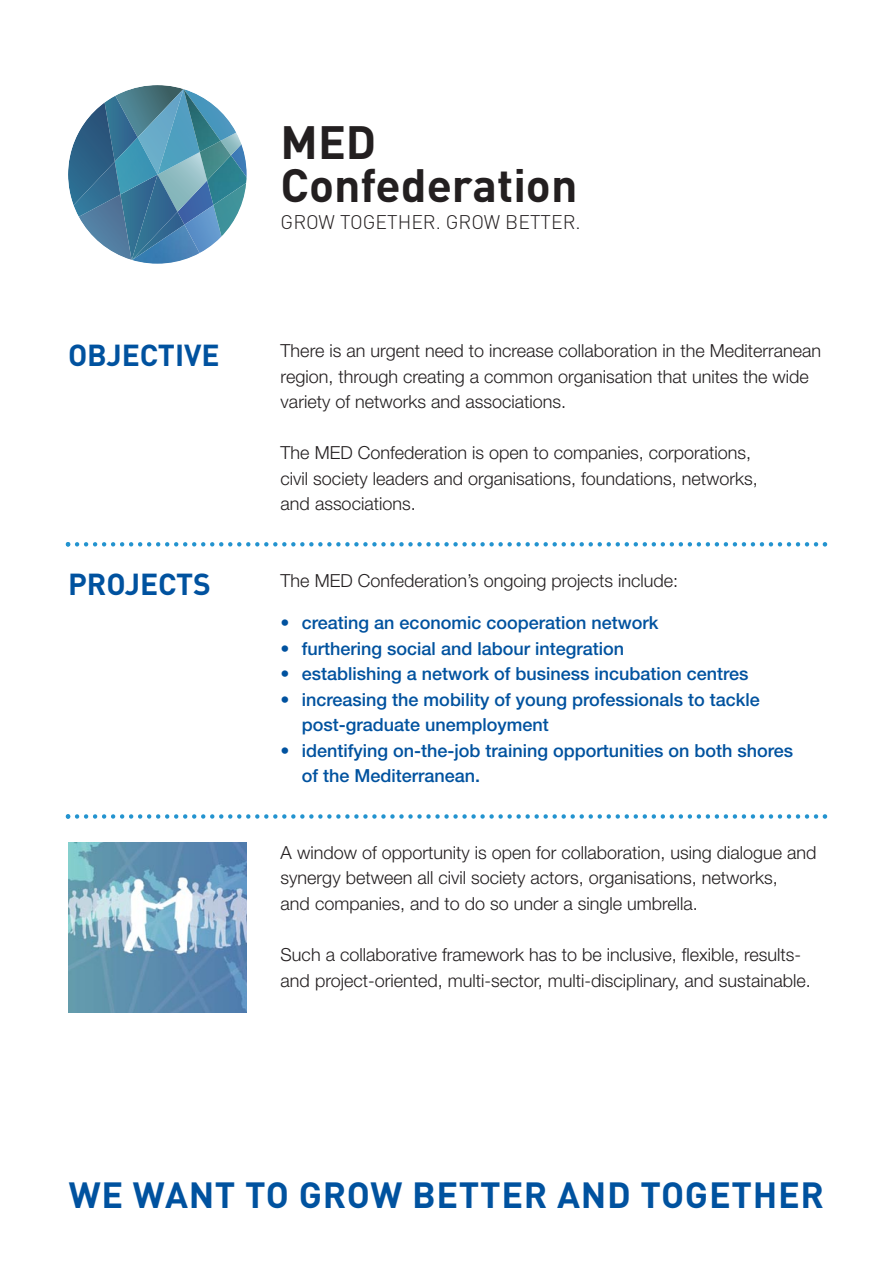
<style>
.page{position:relative;width:893px;height:1263px;background:#fff}
.page>*{position:absolute;margin:0;border:0;box-sizing:border-box;transform-origin:0 0}
.t1{font:700 46.2px/42.8px "DIN";color:#231f20}
.t2{font:700 36px "DIN";letter-spacing:.02em;color:#00529f}
.t3{font:700 30px "DIN";color:#00529f}
.t4{font:300 19.5px "DIN";color:#231f20}
.t5{font:300 18px/25.5px "Helvetica Neue LT Std";color:#231f20}
.t6{font:500 18px/25.5px "Helvetica Neue LT Std";color:#00529f}
</style>
<div class="page">
<svg style="left:231px;top:133px;width:14px;height:22px"></svg>
<img style="left:221px;top:112px;width:15px;height:29px">
<img style="left:213px;top:237px;width:8px;height:7px">
<img style="left:132px;top:260px;width:50px;height:4px">
<svg style="left:79px;top:85px;width:134px;height:175px;background:#6396b2"></svg>
<img style="left:68px;top:102px;width:47px;height:101px">
<img style="left:73px;top:162px;width:47px;height:55px">
<img style="left:207px;top:155px;width:40px;height:50px">
<img style="left:200px;top:141px;width:31px;height:40px">
<img style="left:183px;top:89px;width:38px;height:63px">
<img style="left:213px;top:183px;width:34px;height:54px">
<svg style="left:66px;top:542px;width:761px;height:5px"></svg>
<svg style="left:66px;top:814px;width:761px;height:5px"></svg>
<img style="left:68px;top:842px;width:179px;height:170px">
<h3 class="t3" style="left:68px;top:344px;width:153px">OBJECTIVE</h3>
<h3 class="t3" style="left:68px;top:574px;width:145px">PROJECTS</h3>
<h1 class="t1" style="left:281px;top:126px;width:298px">MED<br>Confederation</h1>
<p class="t4" style="left:281px;top:215px;width:301px">GROW TOGETHER. GROW BETTER.</p>
<p class="t5" style="left:281px;top:340px;width:542px">There is an urgent need to increase collaboration in the Mediterranean region, through creating a common organisation that unites the wide variety of networks and associations.</p>
<p class="t5" style="left:281px;top:442px;width:479px">The MED Confederation is open to companies, corporations, civil society leaders and organisations, foundations, networks, and associations.</p>
<p class="t5" style="left:281px;top:569px;width:399px">The MED Confederation’s ongoing projects include:</p>
<p class="t6" style="left:281px;top:612px;width:379px">• creating an economic cooperation network</p>
<p class="t6" style="left:281px;top:637px;width:345px">• furthering social and labour integration</p>
<p class="t6" style="left:281px;top:663px;width:469px">• establishing a network of business incubation centres</p>
<p class="t6" style="left:302px;top:688px;width:459px;text-indent:-21px">• increasing the mobility of young professionals to tackle post-graduate unemployment</p>
<p class="t6" style="left:302px;top:739px;width:493px;text-indent:-21px">• identifying on-the-job training opportunities on both shores of the Mediterranean.</p>
<p class="t5" style="left:281px;top:842px;width:537px">A window of opportunity is open for collaboration, using dialogue and synergy between all civil society actors, organisations, networks,<br>and companies, and to do so under a single umbrella.</p>
<p class="t5" style="left:281px;top:944px;width:532px">Such a collaborative framework has to be inclusive, flexible, results&shy;and project-oriented, multi-sector, multi-disciplinary, and sustainable.</p>
<h2 class="t2" style="left:69px;top:1182px;width:757px">WE WANT TO GROW BETTER AND TOGETHER</h2>
</div>
